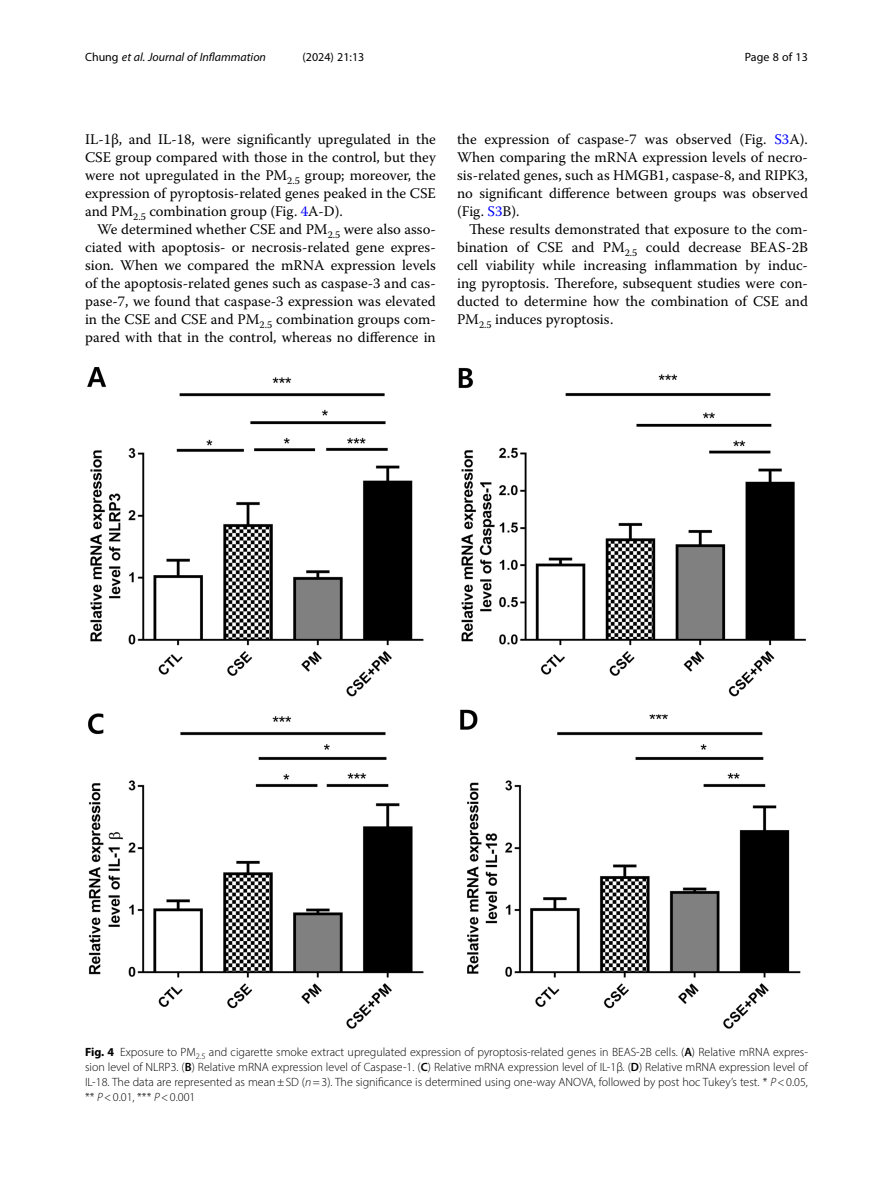
<style>
.page{position:relative;width:893px;height:1191px;background:#fff}
.page>*{position:absolute;margin:0;border:0;box-sizing:border-box;transform-origin:0 0}
.Body_Text_Indent{font:14.7px/18px "Warnock Pro";color:#000;text-align:justify}
.Body_Text{font:14.7px/18px "Warnock Pro";color:#000;text-align:justify}
.Figure_Caption{font:300 12px/15px "Myriad Pro";color:#000;text-align:justify}
.t1{font:italic 12px "Myriad Pro";color:#000}
.t2{font:12px "Myriad Pro";color:#000}
.s1{font-style:normal}
.s2{color:#00f}
.s3{font-weight:700}
.s4{font-weight:600}
.s5{font-style:italic}
</style>
<div class="page">
<img style="left:87px;top:368px;width:719px;height:661px">
<p class="t1" style="left:85px;top:50px;width:182px"><span class="s1">Chung</span> et al. Journal of Inflammation</p>
<p class="t2" style="left:302px;top:50px;width:63px">(2024) 21:13</p>
<p class="t2" style="left:745px;top:50px;width:65px">Page 8 of 13</p>
<p class="Body_Text" style="left:85px;top:130px;width:352px">IL-1β, and IL-18, were significantly upregulated in the CSE group compared with those in the control, but they were not upregulated in the PM<sub>2.5</sub> group; moreover, the expression of pyroptosis-related genes peaked in the CSE and PM<sub>2.5</sub> combination group (Fig. <span class="s2">4</span>A-D).</p>
<p class="Body_Text_Indent" style="left:85px;top:220px;width:352px;text-indent:12px">We determined whether CSE and PM<sub>2.5</sub> were also asso&shy;ciated with apoptosis- or necrosis-related gene expres&shy;sion. When we compared the mRNA expression levels of the apoptosis-related genes such as caspase-3 and cas&shy;pase-7, we found that caspase-3 expression was elevated in the CSE and CSE and PM<sub>2.5</sub> combination groups com&shy;pared with that in the control, whereas no difference in</p>
<p class="Body_Text_Indent" style="left:457px;top:130px;width:352px">the expression of caspase-7 was observed (Fig. <span class="s2">S3</span>A).<br>When comparing the mRNA expression levels of necro&shy;sis-related genes, such as HMGB1, caspase-8, and RIPK3, no significant difference between groups was observed (Fig. <span class="s2">S3</span>B).</p>
<p class="Body_Text_Indent" style="left:457px;top:220px;width:352px;text-indent:12px">These results demonstrated that exposure to the com&shy;bination of CSE and PM<sub>2.5</sub> could decrease BEAS-2B cell viability while increasing inflammation by induc&shy;ing pyroptosis. Therefore, subsequent studies were con&shy;ducted to determine how the combination of CSE and PM<sub>2.5</sub> induces pyroptosis.</p>
<p class="Figure_Caption" style="left:85px;top:1044px;width:724px"><span class="s3">Fig. 4</span> Exposure to PM<sub>2.5</sub> and cigarette smoke extract upregulated expression of pyroptosis-related genes in BEAS-2B cells. (<span class="s4">A</span>) Relative mRNA expres&shy;sion level of NLRP3. (<span class="s4">B</span>) Relative mRNA expression level of Caspase-1. (<span class="s4">C</span>) Relative mRNA expression level of IL-1β. (<span class="s4">D</span>) Relative mRNA expression level of IL-18. The data are represented as mean±SD (<span class="s5">n</span>=3). The significance is determined using one-way ANOVA, followed by post hoc Tukey’s test. * <span class="s5">P</span>&lt;0.05, ** <span class="s5">P</span>&lt;0.01, *** <span class="s5">P</span>&lt;0.001</p>
</div>
